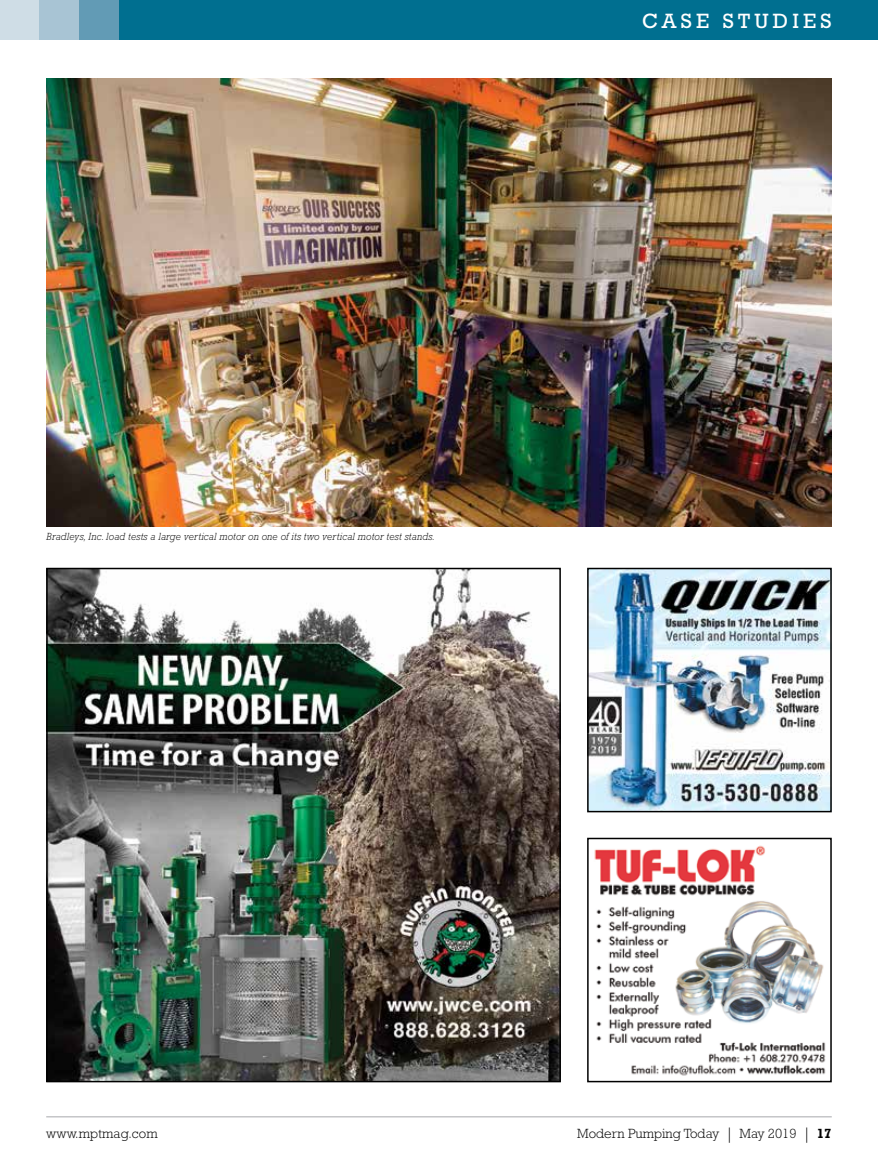
<style>
.page{position:relative;width:878px;height:1175px;background:#fff}
.page>*{position:absolute;margin:0;border:0;box-sizing:border-box;transform-origin:0 0}
.t1{font:21px "Rockwell Std";letter-spacing:.2em;color:#fff}
.t2{font:300 13.5px "Rockwell Std";color:#000}
.t3{font:italic 300 10.5px "Rockwell Std";letter-spacing:.025em;color:#000;scale:.93 1}
.s1{font-size:16.8px}
.s2{font-weight:700}
</style>
<div class="page">
<hr style="left:46px;top:1116px;width:785px;height:1px;background:#a7a9ac">
<div style="left:0;top:0;width:878px;height:40px;background:#006f90"></div>
<div style="left:0;top:0;width:40px;height:40px;background:#cfdde6"></div>
<div style="left:40px;top:0;width:39px;height:40px;background:#a8c4d4"></div>
<div style="left:79px;top:0;width:40px;height:40px;background:#629bb5"></div>
<img style="left:49px;top:571px;width:509px;height:508px">
<div style="left:46px;top:568px;width:515px;height:514px;border:2px solid #000"></div>
<img style="left:594px;top:845px;width:232px;height:231px">
<div style="left:587px;top:837px;width:244px;height:245px;border:2px solid #000"></div>
<img style="left:590px;top:571px;width:238px;height:238px">
<div style="left:587px;top:568px;width:244px;height:244px;border:2px solid #000"></div>
<img style="left:46px;top:78px;width:785px;height:448px">
<p class="t3" style="left:46px;top:530px;width:419px">Bradleys, Inc. load tests a large vertical motor on one of its two vertical motor test stands.</p>
<h1 class="t1" style="left:642px;top:9px;width:191px">CASE STUDIES</h1>
<p class="t2" style="left:46px;top:1125px;width:113px">www.mptmag.com</p>
<p class="t2" style="left:577px;top:1125px;width:256px">Modern Pumping Today <span class="s1">|</span> May 2019 <span class="s1">|</span> <span class="s2">17</span></p>
</div>
